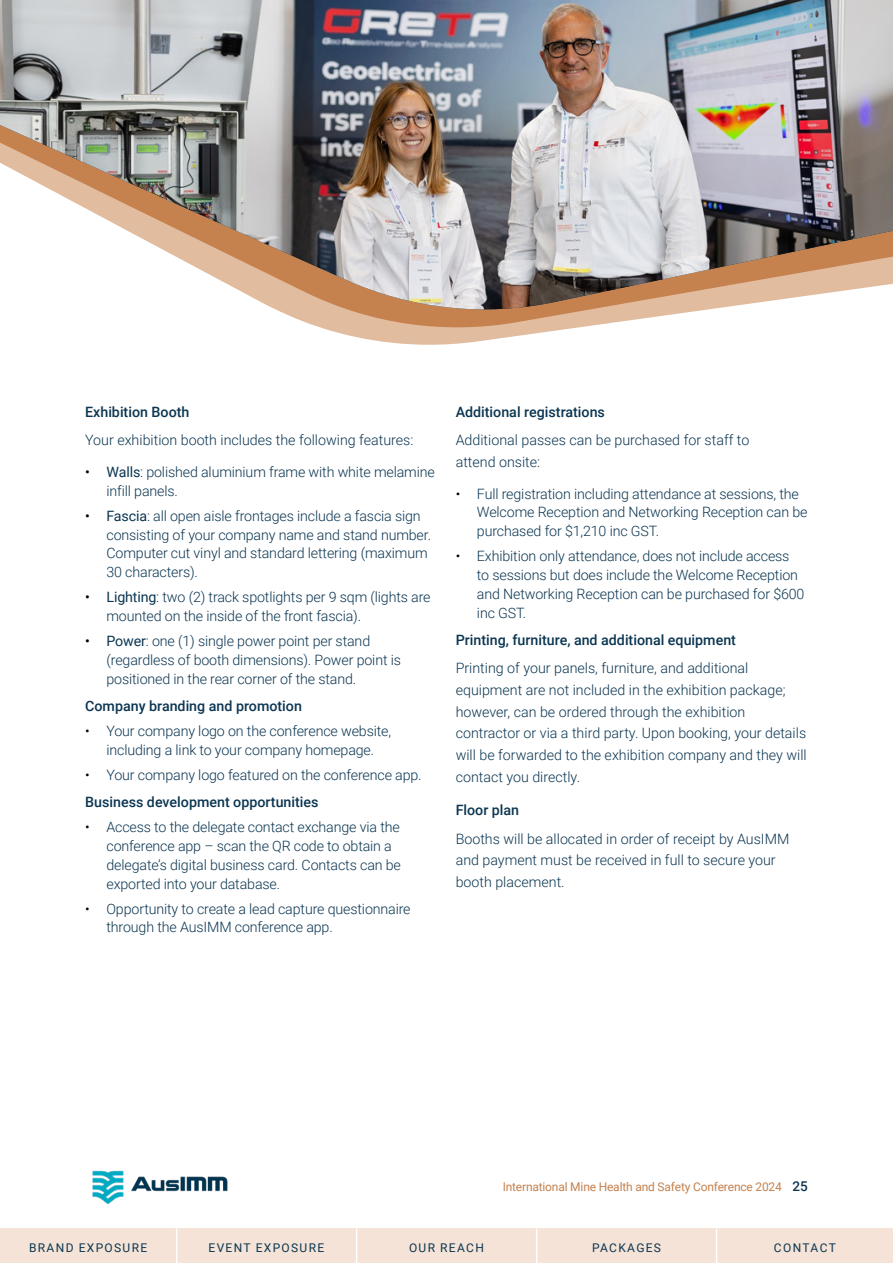
<style>
.page{position:relative;width:893px;height:1263px;background:#fff}
.page>*{position:absolute;margin:0;border:0;box-sizing:border-box;transform-origin:0 0}
.t1{font:300 14.25px/18.8px "Roboto";letter-spacing:-.01em;color:#0b3551}
.t2{font:500 14.25px "Roboto";color:#0b3551}
.t3{font:12px "Roboto";letter-spacing:.11em;color:#0b3551}
.t4{font:12px "Roboto";letter-spacing:-.015em;color:#c5814e}
.s1{font-weight:400;color:#000}
.s2{font-weight:400}
.s3{color:#000}
.s4{font-weight:500}
.s5{font-weight:500;font-size:13.5px;color:#0b3551}
</style>
<div class="page">
<img style="left:92px;top:1170px;width:136px;height:35px">
<svg style="left:293px;top:317px;width:360px;height:18px;fill:#e2bc9e"></svg>
<img style="left:0;top:0;width:893px;height:311px">
<div style="left:0;top:1229px;width:176px;height:34px;background:#f4e3d6"></div>
<div style="left:176px;top:1229px;width:180px;height:34px;background:#f4e3d6"></div>
<div style="left:356px;top:1229px;width:180px;height:34px;background:#f4e3d6"></div>
<div style="left:536px;top:1229px;width:181px;height:34px;background:#f4e3d6"></div>
<div style="left:717px;top:1229px;width:176px;height:34px;background:#f4e3d6"></div>
<hr style="left:176px;top:1228px;width:1px;height:35px;background:#fff">
<hr style="left:356px;top:1228px;width:1px;height:35px;background:#fff">
<hr style="left:536px;top:1228px;width:1px;height:35px;background:#fff">
<hr style="left:716px;top:1228px;width:1px;height:35px;background:#fff">
<p class="t2" style="left:85px;top:402px;width:106px">Exhibition Booth</p>
<p class="t1" style="left:85px;top:430px;width:330px">Your exhibition booth includes the following features:</p>
<p class="t1" style="left:106px;top:462px;width:330px;text-indent:-21px"><span class="s1">•</span> <span class="s2">Walls</span>: polished aluminium frame with white melamine infill panels.</p>
<p class="t1" style="left:106px;top:506px;width:326px;text-indent:-21px"><span class="s1">•</span> <span class="s2">Fascia</span>: all open aisle frontages include a fascia sign consisting of your company name and stand number.<br>Computer cut vinyl and standard lettering (maximum 30 characters).</p>
<p class="t1" style="left:106px;top:587px;width:326px;text-indent:-21px"><span class="s1">•</span> <span class="s2">Lighting</span>: two (2) track spotlights per 9 sqm (lights are mounted on the inside of the front fascia).</p>
<p class="t1" style="left:106px;top:631px;width:296px;text-indent:-21px"><span class="s1">•</span> <span class="s2">Power</span>: one (1) single power point per stand (regardless of booth dimensions). Power point is positioned in the rear corner of the stand.</p>
<p class="t2" style="left:85px;top:696px;width:218px">Company branding and promotion</p>
<p class="t1" style="left:85px;top:721px;width:307px;text-align:center"><span class="s3">•</span> Your company logo on the conference website, including a link to your company homepage.</p>
<p class="t1" style="left:85px;top:761px;width:338px;line-height:27.3px"><span class="s3">•</span> Your company logo featured on the conference app.<br><span class="s4">Business development opportunities</span></p>
<p class="t1" style="left:106px;top:817px;width:296px;text-indent:-21px"><span class="s3">•</span> Access to the delegate contact exchange via the conference app – scan the QR code to obtain a delegate’s digital business card. Contacts can be exported into your database.</p>
<p class="t1" style="left:106px;top:899px;width:306px;text-indent:-21px"><span class="s3">•</span> Opportunity to create a lead capture questionnaire through the AusIMM conference app.</p>
<p class="t2" style="left:456px;top:402px;width:151px">Additional registrations</p>
<p class="t1" style="left:456px;top:429px;width:295px;line-height:21.8px">Additional passes can be purchased for staff to attend onsite:</p>
<p class="t1" style="left:477px;top:484px;width:332px;text-indent:-21px"><span class="s3">•</span> Full registration including attendance at sessions, the<br>Welcome Reception and Networking Reception can be purchased for $1,210 inc GST.</p>
<p class="t1" style="left:477px;top:546px;width:329px;text-indent:-21px"><span class="s3">•</span> Exhibition only attendance, does not include access to sessions but does include the Welcome Reception and Networking Reception can be purchased for $600 inc GST.</p>
<p class="t2" style="left:456px;top:630px;width:282px">Printing, furniture, and additional equipment</p>
<p class="t1" style="left:456px;top:656px;width:352px;line-height:21.8px">Printing of your panels, furniture, and additional equipment are not included in the exhibition package; however, can be ordered through the exhibition contractor or via a third party. Upon booking, your details will be forwarded to the exhibition company and they will contact you directly.</p>
<p class="t2" style="left:456px;top:800px;width:65px">Floor plan</p>
<p class="t1" style="left:456px;top:827px;width:335px;line-height:21.8px">Booths will be allocated in order of receipt by AusIMM and payment must be received in full to secure your booth placement.</p>
<p class="t4" style="left:503px;top:1178px;width:307px">International Mine Health and Safety Conference 2024 <span class="s5">25</span></p>
<p class="t3" style="left:29px;top:1239px;width:120px">BRAND EXPOSURE</p>
<p class="t3" style="left:209px;top:1239px;width:117px">EVENT EXPOSURE</p>
<p class="t3" style="left:409px;top:1239px;width:76px">OUR REACH</p>
<p class="t3" style="left:592px;top:1239px;width:71px">PACKAGES</p>
<p class="t3" style="left:774px;top:1239px;width:63px">CONTACT</p>
</div>
